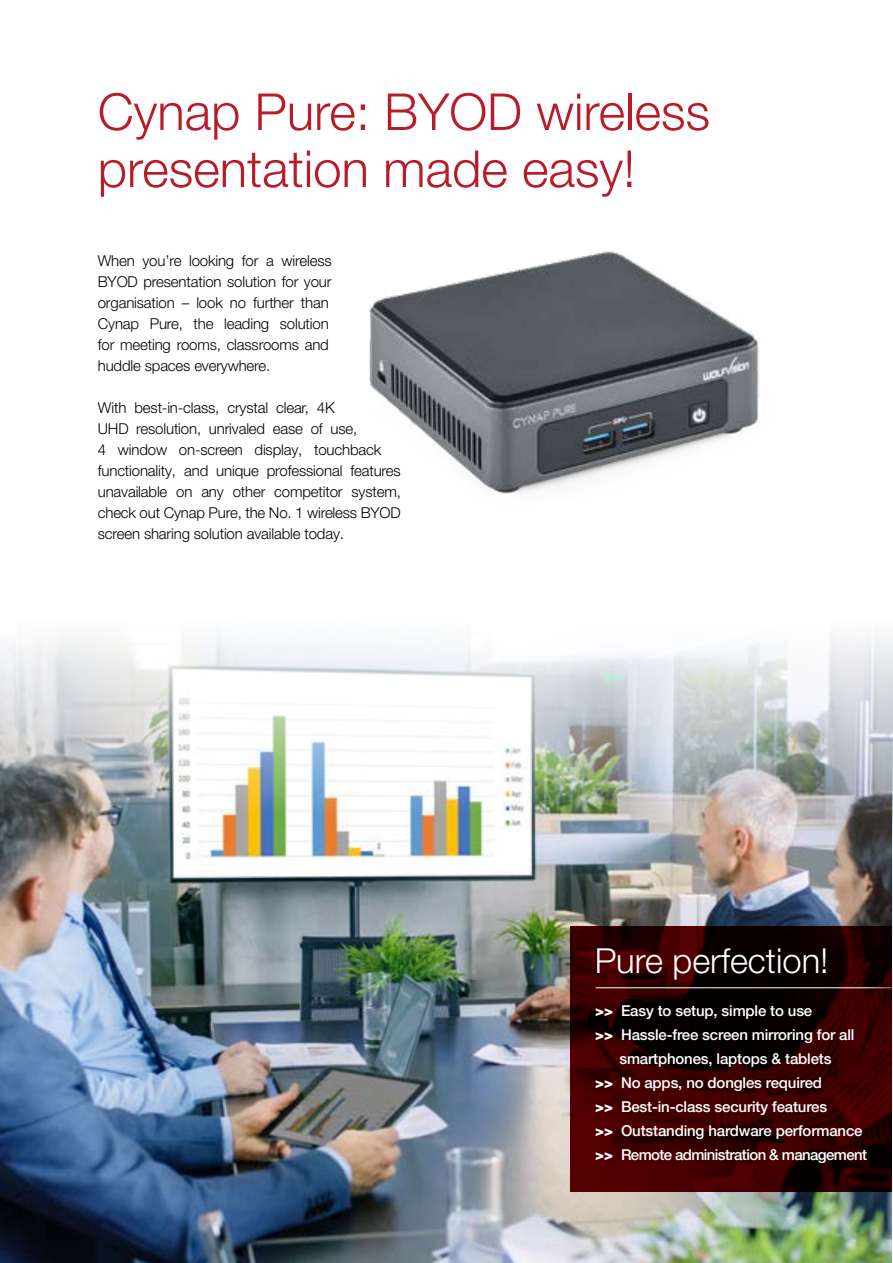
<style>
.page{position:relative;width:893px;height:1263px;background:#fff}
.page>*{position:absolute;margin:0;border:0;box-sizing:border-box;transform-origin:0 0}
.t1{font:300 51px/57px "Helvetica Neue LT Pro";color:#b81c2b}
.t2{font:300 34.5px "Helvetica Neue LT Pro";color:#fff}
.t3{font:300 15px/21px "Helvetica Neue LT Pro";letter-spacing:-.01em;color:#000}
.t4{font:500 15px "Helvetica Neue LT Pro";letter-spacing:-.01em;color:#fff}
.t5{font:500 15px "Helvetica Neue LT Pro";letter-spacing:-.04em;color:#fff}
.s1{font-weight:800}
</style>
<div class="page">
<img style="left:0;top:634px;width:892px;height:629px">
<img style="left:369px;top:251px;width:390px;height:243px">
<svg style="left:570px;top:926px;width:322px;height:265px;background:#2c0000"></svg>
<hr style="left:596px;top:987px;width:297px;height:1px;background:#fff">
<img style="left:892px;top:637px;width:1px;height:314px">
<h1 class="t1" style="left:98px;top:82px;width:614px">Cynap Pure: BYOD wireless presentation made easy!</h1>
<p class="t3" style="left:98px;top:249px;width:235px">When you’re looking for a wireless BYOD presentation solution for your organisation – look no further than Cynap Pure, the leading solution for meeting rooms, classrooms and huddle spaces everywhere.</p>
<p class="t3" style="left:98px;top:396px;width:305px">With best-in-class, crystal clear, 4K<br>UHD resolution, unrivaled ease of use,<br>4 window on-screen display, touchback functionality, and unique professional features unavailable on any other competitor system, check out Cynap Pure, the No. 1 wireless BYOD screen sharing solution available today.</p>
<h2 class="t2" style="left:594px;top:940px;width:235px">Pure perfection!</h2>
<p class="t4" style="left:595px;top:1002px;width:219px"><span class="s1">&gt;&gt;</span> Easy to setup, simple to use</p>
<p class="t4" style="left:595px;top:1026px;width:261px"><span class="s1">&gt;&gt;</span> Hassle-free screen mirroring for all</p>
<p class="t4" style="left:619px;top:1050px;width:214px">smartphones, laptops &amp; tablets</p>
<p class="t4" style="left:595px;top:1074px;width:228px"><span class="s1">&gt;&gt;</span> No apps, no dongles required</p>
<p class="t4" style="left:595px;top:1098px;width:233px"><span class="s1">&gt;&gt;</span> Best-in-class security features</p>
<p class="t4" style="left:595px;top:1122px;width:269px"><span class="s1">&gt;&gt;</span> Outstanding hardware performance</p>
<p class="t5" style="left:595px;top:1146px;width:273px"><span class="s1">&gt;&gt;</span> Remote administration &amp; management</p>
</div>
